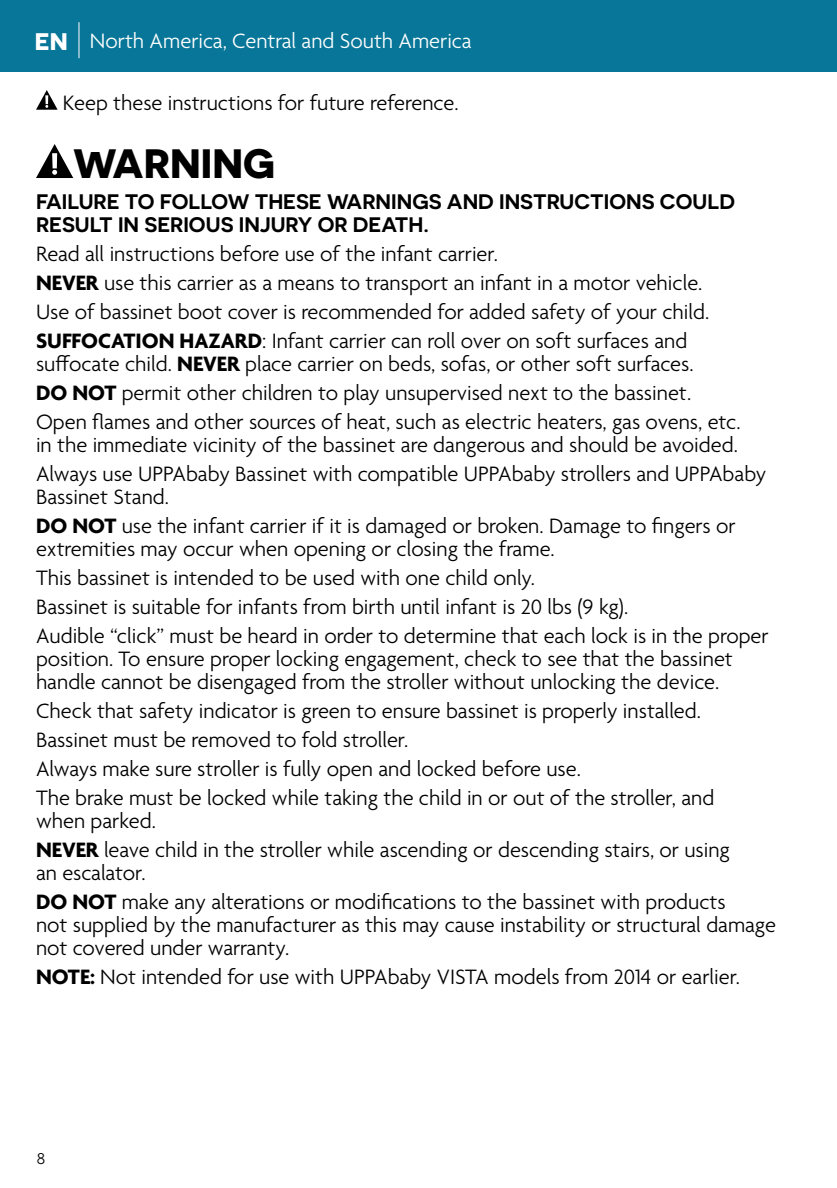
<style>
.page{position:relative;width:837px;height:1188px;background:#fff}
.page>*{position:absolute;margin:0;border:0;box-sizing:border-box;transform-origin:0 0}
.t1{font:700 41px "Novecentosanswide";color:#000}
.t2{font:300 22.4px/23px "Agenda";color:#000}
.t3{font:300 22.4px "Agenda";color:#fff}
.t4{font:600 21px/23px "Novecentosanswide";color:#000}
.t5{font:300 17px "Agenda";color:#000}
.s1{font-family:"Novecentosanswide";font-weight:700;font-size:24px}
.s2{font-weight:700}
</style>
<div class="page">
<div style="left:0;top:0;width:837px;height:72px;background:#087698"></div>
<hr style="left:78px;top:22px;width:1px;height:36px;background:#fff">
<svg style="left:36px;top:90px;width:22px;height:20px"></svg>
<svg style="left:36px;top:144px;width:37px;height:34px"></svg>
<p class="t3" style="left:35px;top:29px;width:438px"><span class="s1">EN</span> North America, Central and South America</p>
<p class="t2" style="left:63px;top:92px;width:397px">Keep these instructions for future reference.</p>
<h3 class="t1" style="left:73px;top:138px;width:203px">WARNING</h3>
<p class="t4" style="left:36px;top:190px;width:700px">FAILURE TO FOLLOW THESE WARNINGS AND INSTRUCTIONS COULD<br>RESULT IN SERIOUS INJURY OR DEATH.</p>
<p class="t2" style="left:36px;top:244px;width:463px">Read all instructions before use of the infant carrier.</p>
<p class="t2" style="left:36px;top:273px;width:668px"><span class="s2">NEVER</span> use this carrier as a means to transport an infant in a motor vehicle.</p>
<p class="t2" style="left:36px;top:302px;width:675px">Use of bassinet boot cover is recommended for added safety of your child.</p>
<p class="t2" style="left:36px;top:331px;width:659px"><span class="s2">SUFFOCATION HAZARD</span>: Infant carrier can roll over on soft surfaces and suffocate child. <span class="s2">NEVER</span> place carrier on beds, sofas, or other soft surfaces.</p>
<p class="t2" style="left:36px;top:383px;width:657px"><span class="s2">DO NOT</span> permit other children to play unsupervised next to the bassinet.</p>
<p class="t2" style="left:36px;top:412px;width:706px">Open flames and other sources of heat, such as electric heaters, gas ovens, etc. in the immediate vicinity of the bassinet are dangerous and should be avoided.</p>
<p class="t2" style="left:36px;top:464px;width:732px">Always use UPPAbaby Bassinet with compatible UPPAbaby strollers and UPPAbaby<br>Bassinet Stand.</p>
<p class="t2" style="left:36px;top:516px;width:701px"><span class="s2">DO NOT</span> use the infant carrier if it is damaged or broken. Damage to fingers or extremities may occur when opening or closing the frame.</p>
<p class="t2" style="left:36px;top:568px;width:501px">This bassinet is intended to be used with one child only.</p>
<p class="t2" style="left:36px;top:597px;width:594px">Bassinet is suitable for infants from birth until infant is 20 lbs (9 kg).</p>
<p class="t2" style="left:36px;top:626px;width:734px">Audible “click” must be heard in order to determine that each lock is in the proper position. To ensure proper locking engagement, check to see that the bassinet handle cannot be disengaged from the stroller without unlocking the device.</p>
<p class="t2" style="left:36px;top:701px;width:667px">Check that safety indicator is green to ensure bassinet is properly installed.</p>
<p class="t2" style="left:36px;top:730px;width:374px">Bassinet must be removed to fold stroller.</p>
<p class="t2" style="left:36px;top:759px;width:546px">Always make sure stroller is fully open and locked before use.</p>
<p class="t2" style="left:36px;top:788px;width:680px">The brake must be locked while taking the child in or out of the stroller, and when parked.</p>
<p class="t2" style="left:36px;top:840px;width:695px"><span class="s2">NEVER</span> leave child in the stroller while ascending or descending stairs, or using an escalator.</p>
<p class="t2" style="left:36px;top:892px;width:742px"><span class="s2">DO NOT</span> make any alterations or modifications to the bassinet with products<br>not supplied by the manufacturer as this may cause instability or structural damage not covered under warranty.</p>
<p class="t2" style="left:36px;top:967px;width:706px"><span class="s2">NOTE:</span> Not intended for use with UPPAbaby VISTA models from 2014 or earlier.</p>
<p class="t5" style="left:37px;top:1150px;width:10px">8</p>
</div>
